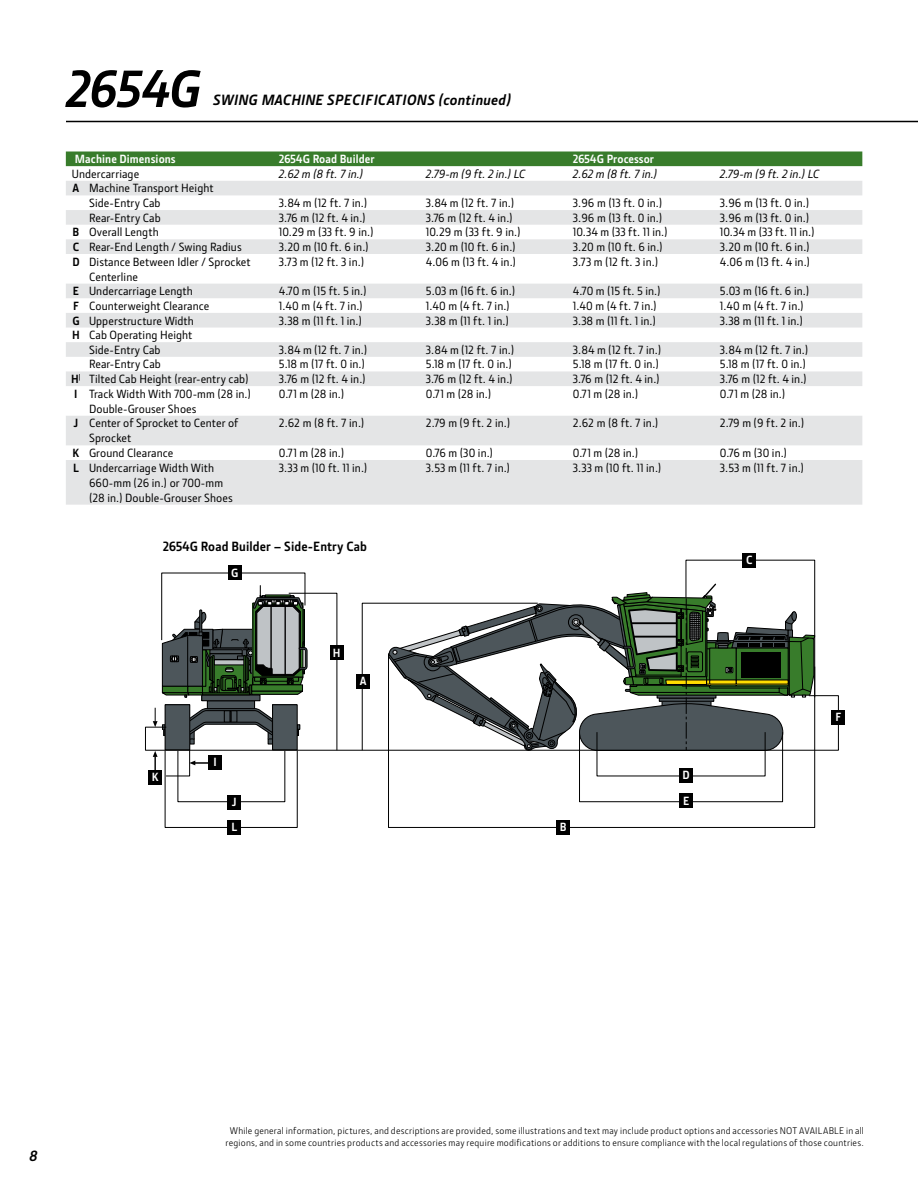
<style>
.page{position:relative;width:918px;height:1188px;background:#fff}
.page>*{position:absolute;margin:0;border:0;box-sizing:border-box;transform-origin:0 0}
.t1{font:italic 700 52.8px "JD Sans Pro";letter-spacing:-.03em;color:#000}
.t2{font:italic 700 15px "JD Sans Pro";letter-spacing:.025em;color:#000}
.t3{font:700 13.5px "JD Sans Pro";letter-spacing:.01em;color:#000}
.t4{font:500 12px/15px "JD Sans Pro";letter-spacing:.01em;color:#000}
.t5{font:italic 500 12px "JD Sans Pro";letter-spacing:.01em;color:#000}
.t6{font:700 12px/25.5px "JD Sans Pro";letter-spacing:.01em;color:#fff}
.t7{font:9.75px/12px "JD Sans Pro";letter-spacing:.025em;color:#000;text-align:center}
.s1{font-weight:700}
</style>
<div class="page">
<svg style="left:388px;top:777px;width:427px;height:51px"></svg>
<div style="left:178px;top:750px;width:107px;height:52px;border:1px solid #000"></div>
<div style="left:165px;top:750px;width:133px;height:78px;border:1px solid #000"></div>
<svg style="left:145px;top:559px;width:694px;height:218px"></svg>
<hr style="left:66px;top:121px;width:852px;height:1px;background:#000">
<div style="left:228px;top:566px;width:14px;height:14px;background:#000"></div>
<div style="left:356px;top:674px;width:14px;height:15px;background:#000"></div>
<div style="left:330px;top:645px;width:14px;height:15px;background:#000"></div>
<div style="left:208px;top:755px;width:14px;height:15px;background:#000"></div>
<div style="left:148px;top:770px;width:14px;height:15px;background:#000"></div>
<div style="left:228px;top:795px;width:13px;height:14px;background:#000"></div>
<div style="left:228px;top:820px;width:13px;height:15px;background:#000"></div>
<div style="left:556px;top:820px;width:14px;height:15px;background:#000"></div>
<div style="left:680px;top:794px;width:13px;height:14px;background:#000"></div>
<div style="left:680px;top:768px;width:13px;height:14px;background:#000"></div>
<div style="left:832px;top:710px;width:13px;height:15px;background:#000"></div>
<div style="left:742px;top:553px;width:14px;height:15px;background:#000"></div>
<div style="left:66px;top:152px;width:796px;height:14px;background:#387c2b"></div>
<svg style="left:66px;top:181px;width:796px;height:324px;fill:#e4e5e6"></svg>
<h1 class="t1" style="left:66px;top:54px;width:137px">2654G</h1>
<p class="t2" style="left:213px;top:90px;width:299px">SWING MACHINE SPECIFICATIONS (continued)</p>
<p class="t6" style="left:75px;top:146px;width:102px">Machine Dimensions</p>
<p class="t6" style="left:279px;top:146px;width:97px">2654G Road Builder</p>
<p class="t6" style="left:573px;top:146px;width:83px">2654G Processor</p>
<p class="t4" style="left:72px;top:166px;width:69px">Undercarriage</p>
<p class="t5" style="left:279px;top:166px;width:86px">2.62 m (8 ft. 7 in.)</p>
<p class="t5" style="left:426px;top:166px;width:101px">2.79-m (9 ft. 2 in.) LC</p>
<p class="t5" style="left:573px;top:166px;width:86px">2.62 m (8 ft. 7 in.)</p>
<p class="t5" style="left:720px;top:166px;width:101px">2.79-m (9 ft. 2 in.) LC</p>
<p class="t4" style="left:89px;top:181px;width:126px;text-indent:-16px"><span class="s1">A</span> Machine Transport Height<br>Side-Entry Cab</p>
<p class="t4" style="left:279px;top:195px;width:90px">3.84 m (12 ft. 7 in.)</p>
<p class="t4" style="left:426px;top:195px;width:90px">3.84 m (12 ft. 7 in.)</p>
<p class="t4" style="left:573px;top:195px;width:91px">3.96 m (13 ft. 0 in.)</p>
<p class="t4" style="left:720px;top:195px;width:91px">3.96 m (13 ft. 0 in.)</p>
<p class="t4" style="left:89px;top:210px;width:73px">Rear-Entry Cab</p>
<p class="t4" style="left:279px;top:210px;width:89px">3.76 m (12 ft. 4 in.)</p>
<p class="t4" style="left:426px;top:210px;width:89px">3.76 m (12 ft. 4 in.)</p>
<p class="t4" style="left:573px;top:210px;width:91px">3.96 m (13 ft. 0 in.)</p>
<p class="t4" style="left:720px;top:210px;width:91px">3.96 m (13 ft. 0 in.)</p>
<p class="t4" style="left:73px;top:224px;width:88px"><span class="s1">B</span> Overall Length</p>
<p class="t4" style="left:279px;top:224px;width:96px">10.29 m (33 ft. 9 in.)</p>
<p class="t4" style="left:426px;top:224px;width:96px">10.29 m (33 ft. 9 in.)</p>
<p class="t4" style="left:573px;top:224px;width:96px">10.34 m (33 ft. 11 in.)</p>
<p class="t4" style="left:720px;top:224px;width:96px">10.34 m (33 ft. 11 in.)</p>
<p class="t4" style="left:73px;top:239px;width:170px"><span class="s1">C</span> Rear-End Length / Swing Radius</p>
<p class="t4" style="left:279px;top:239px;width:92px">3.20 m (10 ft. 6 in.)</p>
<p class="t4" style="left:426px;top:239px;width:92px">3.20 m (10 ft. 6 in.)</p>
<p class="t4" style="left:573px;top:239px;width:92px">3.20 m (10 ft. 6 in.)</p>
<p class="t4" style="left:720px;top:239px;width:92px">3.20 m (10 ft. 6 in.)</p>
<p class="t4" style="left:89px;top:254px;width:163px;text-indent:-17px"><span class="s1">D</span> Distance Between Idler / Sprocket<br>Centerline</p>
<p class="t4" style="left:279px;top:254px;width:87px">3.73 m (12 ft. 3 in.)</p>
<p class="t4" style="left:426px;top:254px;width:92px">4.06 m (13 ft. 4 in.)</p>
<p class="t4" style="left:573px;top:254px;width:87px">3.73 m (12 ft. 3 in.)</p>
<p class="t4" style="left:720px;top:254px;width:92px">4.06 m (13 ft. 4 in.)</p>
<p class="t4" style="left:73px;top:283px;width:121px"><span class="s1">E</span> Undercarriage Length</p>
<p class="t4" style="left:279px;top:283px;width:89px">4.70 m (15 ft. 5 in.)</p>
<p class="t4" style="left:426px;top:283px;width:91px">5.03 m (16 ft. 6 in.)</p>
<p class="t4" style="left:573px;top:283px;width:89px">4.70 m (15 ft. 5 in.)</p>
<p class="t4" style="left:720px;top:283px;width:91px">5.03 m (16 ft. 6 in.)</p>
<p class="t4" style="left:73px;top:298px;width:138px"><span class="s1">F</span> Counterweight Clearance</p>
<p class="t4" style="left:279px;top:298px;width:86px">1.40 m (4 ft. 7 in.)</p>
<p class="t4" style="left:426px;top:298px;width:86px">1.40 m (4 ft. 7 in.)</p>
<p class="t4" style="left:573px;top:298px;width:86px">1.40 m (4 ft. 7 in.)</p>
<p class="t4" style="left:720px;top:298px;width:86px">1.40 m (4 ft. 7 in.)</p>
<p class="t4" style="left:72px;top:313px;width:123px"><span class="s1">G</span> Upperstructure Width</p>
<p class="t4" style="left:279px;top:313px;width:85px">3.38 m (11 ft. 1 in.)</p>
<p class="t4" style="left:426px;top:313px;width:85px">3.38 m (11 ft. 1 in.)</p>
<p class="t4" style="left:573px;top:313px;width:85px">3.38 m (11 ft. 1 in.)</p>
<p class="t4" style="left:720px;top:313px;width:85px">3.38 m (11 ft. 1 in.)</p>
<p class="t4" style="left:89px;top:327px;width:105px;text-indent:-17px"><span class="s1">H</span> Cab Operating Height<br>Side-Entry Cab</p>
<p class="t4" style="left:279px;top:342px;width:90px">3.84 m (12 ft. 7 in.)</p>
<p class="t4" style="left:426px;top:342px;width:90px">3.84 m (12 ft. 7 in.)</p>
<p class="t4" style="left:573px;top:342px;width:90px">3.84 m (12 ft. 7 in.)</p>
<p class="t4" style="left:720px;top:342px;width:90px">3.84 m (12 ft. 7 in.)</p>
<p class="t4" style="left:89px;top:356px;width:73px">Rear-Entry Cab</p>
<p class="t4" style="left:279px;top:356px;width:88px">5.18 m (17 ft. 0 in.)</p>
<p class="t4" style="left:426px;top:356px;width:88px">5.18 m (17 ft. 0 in.)</p>
<p class="t4" style="left:573px;top:356px;width:88px">5.18 m (17 ft. 0 in.)</p>
<p class="t4" style="left:720px;top:356px;width:88px">5.18 m (17 ft. 0 in.)</p>
<p class="t4" style="left:71px;top:371px;width:179px"><span class="s1">H</span><sup>|</sup> Tilted Cab Height (rear-entry cab)</p>
<p class="t4" style="left:279px;top:371px;width:89px">3.76 m (12 ft. 4 in.)</p>
<p class="t4" style="left:426px;top:371px;width:89px">3.76 m (12 ft. 4 in.)</p>
<p class="t4" style="left:573px;top:371px;width:89px">3.76 m (12 ft. 4 in.)</p>
<p class="t4" style="left:720px;top:371px;width:89px">3.76 m (12 ft. 4 in.)</p>
<p class="t4" style="left:89px;top:386px;width:163px;text-indent:-15px"><span class="s1">I</span> Track Width With 700-mm (28 in.)<br>Double-Grouser Shoes</p>
<p class="t4" style="left:279px;top:386px;width:67px">0.71 m (28 in.)</p>
<p class="t4" style="left:426px;top:386px;width:67px">0.71 m (28 in.)</p>
<p class="t4" style="left:573px;top:386px;width:67px">0.71 m (28 in.)</p>
<p class="t4" style="left:720px;top:386px;width:67px">0.71 m (28 in.)</p>
<p class="t4" style="left:89px;top:415px;width:151px;text-indent:-15px"><span class="s1">J</span> Center of Sprocket to Center of<br>Sprocket</p>
<p class="t4" style="left:279px;top:415px;width:87px">2.62 m (8 ft. 7 in.)</p>
<p class="t4" style="left:426px;top:415px;width:86px">2.79 m (9 ft. 2 in.)</p>
<p class="t4" style="left:573px;top:415px;width:87px">2.62 m (8 ft. 7 in.)</p>
<p class="t4" style="left:720px;top:415px;width:86px">2.79 m (9 ft. 2 in.)</p>
<p class="t4" style="left:73px;top:445px;width:102px"><span class="s1">K</span> Ground Clearance</p>
<p class="t4" style="left:279px;top:445px;width:67px">0.71 m (28 in.)</p>
<p class="t4" style="left:426px;top:445px;width:69px">0.76 m (30 in.)</p>
<p class="t4" style="left:573px;top:445px;width:67px">0.71 m (28 in.)</p>
<p class="t4" style="left:720px;top:445px;width:69px">0.76 m (30 in.)</p>
<p class="t4" style="left:89px;top:460px;width:145px;text-indent:-16px"><span class="s1">L</span> Undercarriage Width With<br>660-mm (26 in.) or 700-mm (28 in.) Double-Grouser Shoes</p>
<p class="t4" style="left:279px;top:460px;width:90px">3.33 m (10 ft. 11 in.)</p>
<p class="t4" style="left:426px;top:460px;width:86px">3.53 m (11 ft. 7 in.)</p>
<p class="t4" style="left:573px;top:460px;width:90px">3.33 m (10 ft. 11 in.)</p>
<p class="t4" style="left:720px;top:460px;width:86px">3.53 m (11 ft. 7 in.)</p>
<p class="t3" style="left:163px;top:537px;width:206px">2654G Road Builder – Side-Entry Cab</p>
<p class="t6" style="left:746px;top:547px;width:8px">C</p>
<p class="t6" style="left:231px;top:560px;width:9px">G</p>
<p class="t6" style="left:152px;top:764px;width:8px">K</p>
<p class="t6" style="left:214px;top:749px;width:5px">I</p>
<p class="t6" style="left:232px;top:789px;width:7px">J<br>L</p>
<p class="t6" style="left:333px;top:639px;width:9px">H</p>
<p class="t6" style="left:360px;top:668px;width:8px">A</p>
<p class="t6" style="left:560px;top:814px;width:8px">B</p>
<p class="t6" style="left:683px;top:762px;width:9px">D</p>
<p class="t6" style="left:683px;top:788px;width:8px">E</p>
<p class="t6" style="left:835px;top:704px;width:7px">F</p>
<p class="t2" style="left:29px;top:1146px;width:10px">8</p>
<p class="t7" style="left:226px;top:1124px;width:640px">While general information, pictures, and descriptions are provided, some illustrations and text may include product options and accessories NOT AVAILABLE in all regions, and in some countries products and accessories may require modifications or additions to ensure compliance with the local regulations of those countries.</p>
</div>
